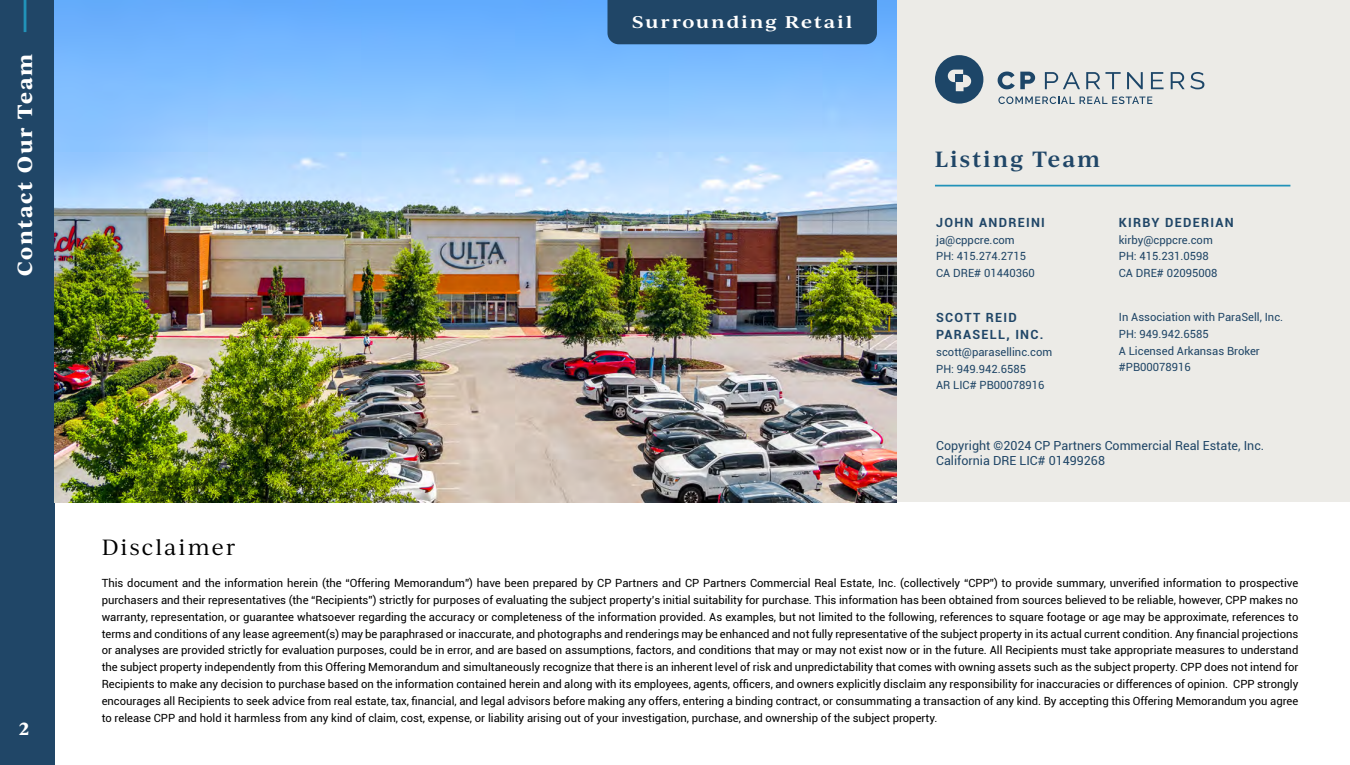
<style>
.page{position:relative;width:1350px;height:765px;background:#fff}
.page>*{position:absolute;margin:0;border:0;box-sizing:border-box;transform-origin:0 0}
.t1{font:600 21.12px "Ivy Journal";letter-spacing:.085em;color:#204667}
.t2{font:21.12px "Ivy Journal";letter-spacing:.1em;color:#000}
.t3{font:700 19.75px "Ivy Journal";letter-spacing:.09em;color:#fff}
.t4{font:700 16.88px "Ivy Journal";color:#fff}
.t5{font:600 16.25px "Ivy Journal";letter-spacing:.1em;color:#fff;scale:1.15 1}
.t6{font:700 12.62px/16.9px "Roboto";letter-spacing:.1em;color:#204667}
.t7{font:12.5px/15px "Roboto";color:#204667}
.t8{font:11.25px/16.9px "Roboto";color:#000;text-align:justify}
.t9{font:11.25px/16.9px "Roboto";color:#204667}
</style>
<div class="page">
<div style="left:0;top:0;width:55px;height:765px;background:#204667"></div>
<hr style="left:24px;top:0;width:2px;height:32px;background:#2192b8">
<div style="left:897px;top:0;width:453px;height:502px;background:#ecebe7"></div>
<img style="left:55px;top:0;width:842px;height:502px">
<hr style="left:935px;top:185px;width:355px;height:2px;background:#2192b8">
<svg style="left:998px;top:72px;width:37px;height:17px"></svg>
<svg style="left:1045px;top:72px;width:35px;height:17px"></svg>
<svg style="left:1086px;top:72px;width:35px;height:17px"></svg>
<svg style="left:1127px;top:72px;width:16px;height:17px"></svg>
<svg style="left:1151px;top:72px;width:13px;height:17px"></svg>
<svg style="left:1171px;top:72px;width:33px;height:17px"></svg>
<svg style="left:935px;top:55px;width:48px;height:49px"></svg>
<div style="left:956px;top:75px;width:7px;height:7px;background:#1d4668"></div>
<svg style="left:998px;top:96px;width:154px;height:8px"></svg>
<div style="left:608px;top:0;width:269px;height:44px;background:#204667"></div>
<h2 class="t3" style="left:10px;top:276px;width:224px;rotate:-90deg">Contact Our Team</h2>
<h3 class="t4" style="left:19px;top:716px;width:12px">2</h3>
<h3 class="t5" style="left:632px;top:10px;width:193px">Surrounding Retail</h3>
<h1 class="t1" style="left:935px;top:144px;width:167px">Listing Team</h1>
<p class="t6" style="left:936px;top:213px;width:110px">JOHN ANDREINI</p>
<p class="t9" style="left:936px;top:231px;width:100px">ja@cppcre.com<br>PH: 415.274.2715<br>CA DRE# 01440360</p>
<p class="t6" style="left:936px;top:308px;width:109px">SCOTT REID<br>PARASELL, INC.</p>
<p class="t9" style="left:936px;top:343px;width:118px">scott@parasellinc.com<br>PH: 949.942.6585<br>AR LIC# PB00078916</p>
<p class="t6" style="left:1119px;top:213px;width:116px">KIRBY DEDERIAN</p>
<p class="t9" style="left:1119px;top:231px;width:100px">kirby@cppcre.com<br>PH: 415.231.0598<br>CA DRE# 02095008</p>
<p class="t9" style="left:1119px;top:308px;width:166px">In Association with ParaSell, Inc.<br>PH: 949.942.6585<br>A Licensed Arkansas Broker #PB00078916</p>
<p class="t7" style="left:936px;top:437px;width:330px">Copyright ©2024 CP Partners Commercial Real Estate, Inc.<br>California DRE LIC# 01499268</p>
<h1 class="t2" style="left:102px;top:532px;width:135px">Disclaimer</h1>
<p class="t8" style="left:102px;top:574px;width:1198px">This document and the information herein (the “Offering Memorandum”) have been prepared by CP Partners and CP Partners Commercial Real Estate, Inc. (collectively “CPP”) to provide summary, unverified information to prospective purchasers and their representatives (the “Recipients”) strictly for purposes of evaluating the subject property’s initial suitability for purchase. This information has been obtained from sources believed to be reliable, however, CPP makes no warranty, representation, or guarantee whatsoever regarding the accuracy or completeness of the information provided. As examples, but not limited to the following, references to square footage or age may be approximate, references to terms and conditions of any lease agreement(s) may be paraphrased or inaccurate, and photographs and renderings may be enhanced and not fully representative of the subject property in its actual current condition. Any financial projections or analyses are provided strictly for evaluation purposes, could be in error, and are based on assumptions, factors, and conditions that may or may not exist now or in the future. All Recipients must take appropriate measures to understand the subject property independently from this Offering Memorandum and simultaneously recognize that there is an inherent level of risk and unpredictability that comes with owning assets such as the subject property. CPP does not intend for Recipients to make any decision to purchase based on the information contained herein and along with its employees, agents, officers, and owners explicitly disclaim any responsibility for inaccuracies or differences of opinion. CPP strongly encourages all Recipients to seek advice from real estate, tax, financial, and legal advisors before making any offers, entering a binding contract, or consummating a transaction of any kind. By accepting this Offering Memorandum you agree to release CPP and hold it harmless from any kind of claim, cost, expense, or liability arising out of your investigation, purchase, and ownership of the subject property.</p>
</div>
